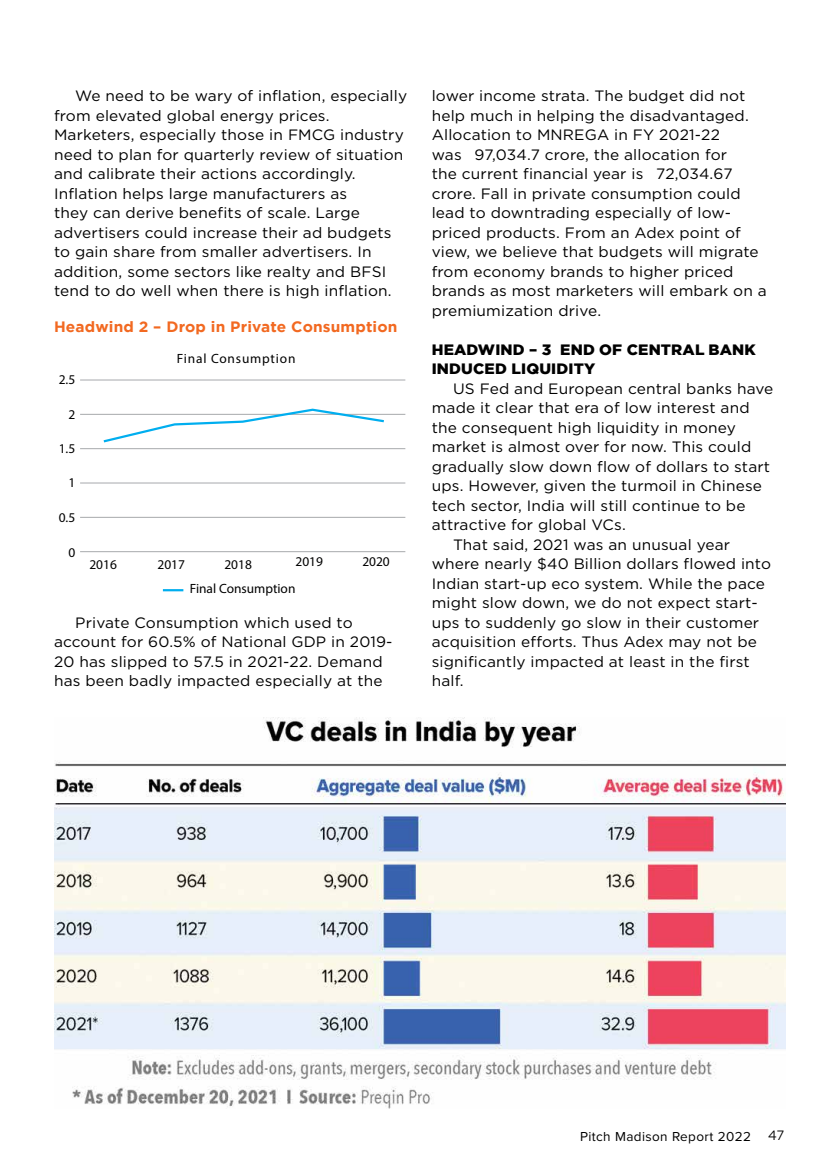
<style>
.page{position:relative;width:838px;height:1161px;background:#fff}
.page>*{position:absolute;margin:0;border:0;box-sizing:border-box;transform-origin:0 0}
.t1{font:15px/19.5px "Gotham";letter-spacing:.01em;color:#000}
.t2{font:900 15px/19.5px "Gotham";letter-spacing:.01em;color:#000}
.t3{font:700 15px "Gotham";letter-spacing:.01em;color:#f26921}
.t4{font:13.5px "Proxima Nova";letter-spacing:.03em;color:#000}
.t5{font:13.5px "Geometria";color:#000}
.t6{font:13.35px "Myriad Pro";color:#000}
.t7{font:13.35px "Myriad Pro";letter-spacing:.06em;color:#000}
</style>
<div class="page">
<img style="left:54px;top:718px;width:732px;height:390px">
<hr style="left:80px;top:380px;width:325px;height:1px;background:#a7a9ac">
<hr style="left:80px;top:414px;width:325px;height:1px;background:#a7a9ac">
<hr style="left:80px;top:448px;width:325px;height:1px;background:#a7a9ac">
<hr style="left:80px;top:483px;width:325px;height:1px;background:#a7a9ac">
<hr style="left:80px;top:517px;width:325px;height:1px;background:#a7a9ac">
<hr style="left:80px;top:551px;width:325px;height:1px;background:#a7a9ac">
<svg style="left:101px;top:408px;width:285px;height:35px"></svg>
<hr style="left:163px;top:589px;width:20px;height:2px;background:#00aeef">
<p class="t1" style="left:54px;top:86px;width:354px;text-indent:21px">We need to be wary of inflation, especially from elevated global energy prices.<br>Marketers, especially those in FMCG industry need to plan for quarterly review of situation and calibrate their actions accordingly.<br>Inflation helps large manufacturers as<br>they can derive benefits of scale. Large advertisers could increase their ad budgets to gain share from smaller advertisers. In addition, some sectors like realty and BFSI tend to do well when there is high inflation.</p>
<p class="t3" style="left:54px;top:316px;width:345px">Headwind 2 – Drop in Private Consumption</p>
<p class="t6" style="left:59px;top:371px;width:18px">2.5</p>
<p class="t6" style="left:68px;top:406px;width:8px">2</p>
<p class="t6" style="left:59px;top:440px;width:18px">1.5</p>
<p class="t6" style="left:68px;top:474px;width:8px">1</p>
<p class="t6" style="left:59px;top:509px;width:18px">0.5</p>
<p class="t6" style="left:68px;top:544px;width:8px">0</p>
<p class="t6" style="left:89px;top:556px;width:29px">2016</p>
<p class="t7" style="left:177px;top:350px;width:120px">Final Consumption</p>
<p class="t6" style="left:157px;top:556px;width:29px">2017</p>
<p class="t6" style="left:224px;top:556px;width:29px">2018</p>
<p class="t6" style="left:295px;top:553px;width:29px">2019</p>
<p class="t6" style="left:362px;top:553px;width:29px">2020</p>
<p class="t6" style="left:190px;top:580px;width:107px">Final Consumption</p>
<p class="t1" style="left:54px;top:612px;width:340px;text-indent:21px">Private Consumption which used to account for 60.5% of National GDP in 2019- 20 has slipped to 57.5 in 2021-22. Demand has been badly impacted especially at the</p>
<p class="t1" style="left:432px;top:86px;width:336px">lower income strata. The budget did not help much in helping the disadvantaged.<br>Allocation to MNREGA in FY 2021-22<br>was ₹97,034.7 crore, the allocation for<br>the current financial year is ₹72,034.67 crore. Fall in private consumption could lead to downtrading especially of low&shy;priced products. From an Adex point of view, we believe that budgets will migrate from economy brands to higher priced brands as most marketers will embark on a premiumization drive.</p>
<p class="t2" style="left:432px;top:340px;width:325px">HEADWIND – 3 END OF CENTRAL BANK<br>INDUCED LIQUIDITY</p>
<p class="t1" style="left:453px;top:378px;width:322px">US Fed and European central banks have</p>
<p class="t1" style="left:432px;top:398px;width:319px">made it clear that era of low interest and</p>
<p class="t1" style="left:432px;top:417px;width:306px">the consequent high liquidity in money</p>
<p class="t1" style="left:432px;top:437px;width:321px">market is almost over for now. This could</p>
<p class="t1" style="left:432px;top:456px;width:340px">gradually slow down flow of dollars to start</p>
<p class="t1" style="left:432px;top:476px;width:332px">ups. However, given the turmoil in Chinese</p>
<p class="t1" style="left:432px;top:495px;width:315px">tech sector, India will still continue to be</p>
<p class="t1" style="left:432px;top:515px;width:195px">attractive for global VCs.</p>
<p class="t1" style="left:453px;top:534px;width:279px">That said, 2021 was an unusual year</p>
<p class="t1" style="left:432px;top:554px;width:341px">where nearly $40 Billion dollars flowed into</p>
<p class="t1" style="left:432px;top:573px;width:335px">Indian start-up eco system. While the pace</p>
<p class="t1" style="left:432px;top:593px;width:327px">might slow down, we do not expect start-</p>
<p class="t1" style="left:432px;top:612px;width:329px">ups to suddenly go slow in their customer</p>
<p class="t1" style="left:432px;top:632px;width:327px">acquisition efforts. Thus Adex may not be</p>
<p class="t1" style="left:432px;top:651px;width:320px">significantly impacted at least in the first</p>
<p class="t1" style="left:432px;top:671px;width:33px">half.</p>
<p class="t4" style="left:580px;top:1126px;width:172px">Pitch Madison Report 2022</p>
<p class="t5" style="left:768px;top:1128px;width:18px">47</p>
</div>
